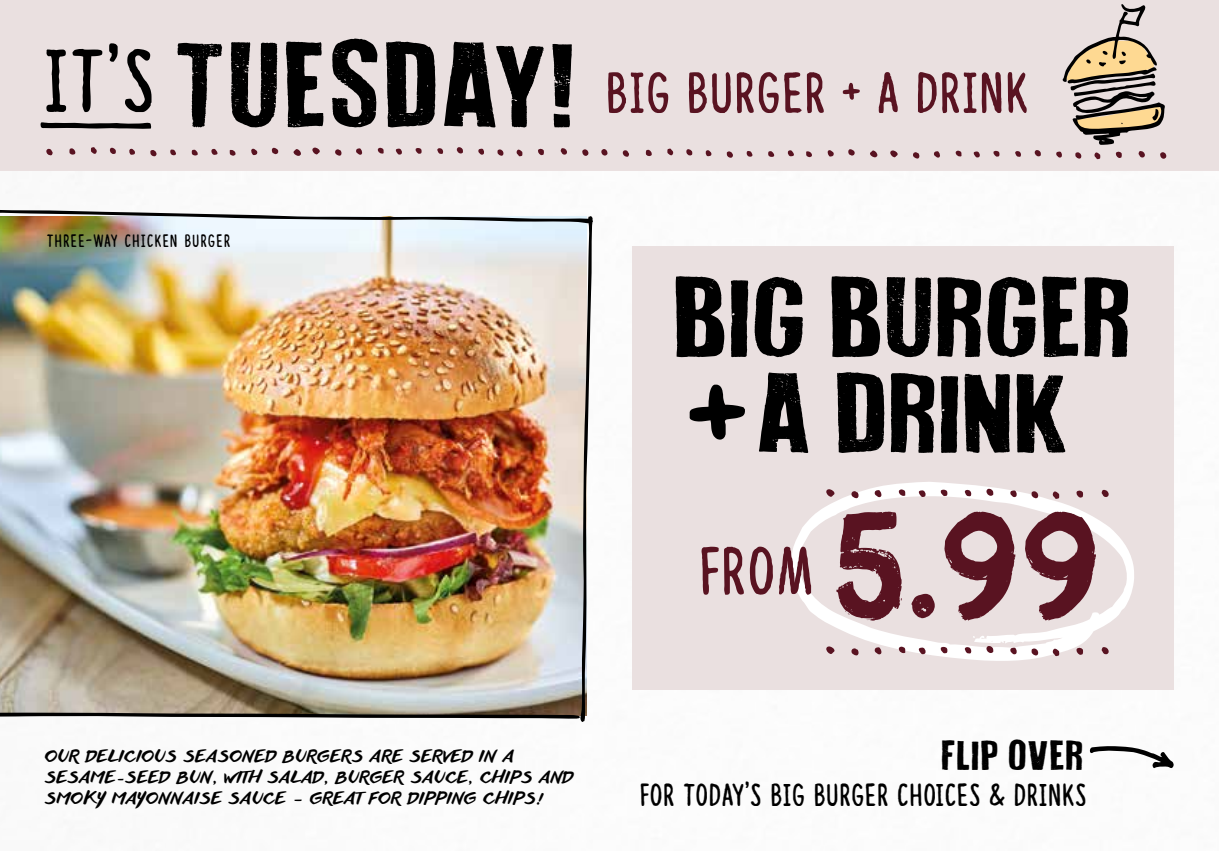
<style>
.page{position:relative;width:1219px;height:851px;background:#fff}
.page>*{position:absolute;margin:0;border:0;box-sizing:border-box;transform-origin:0 0}
.t1{font:158px "Fibre Vintage";color:#591321}
.t2{font:92.2px "How To Disappear";letter-spacing:.06em;color:#000}
.t3{font:90.2px "Lazingonasunnyafternoon";color:#000}
.t4{font:86.6px/95.8px "How To Disappear";letter-spacing:.04em;color:#000}
.t5{font:68.6px "Lazingonasunnyafternoon";color:#591321}
.t6{font:58.4px "Lazingonasunnyafternoon";letter-spacing:.04em;color:#591321}
.t7{font:32px "Lazingonasunnyafternoon";letter-spacing:.04em;color:#000}
.t8{font:32px "How To Disappear";letter-spacing:.06em;color:#000}
.t9{font:18px "Lazingonasunnyafternoon";letter-spacing:.08em;color:#000}
.t10{font:16px/21px "Anothershabby";letter-spacing:.08em;color:#000}
.s1{font-family:"Lazingonasunnyafternoon";font-size:190.6px}
</style>
<div class="page">
<img style="left:0;top:210px;width:593px;height:512px">
<div style="left:0;top:0;width:1219px;height:170px;background:#eae0e0"></div>
<div style="left:632px;top:247px;width:542px;height:442px;background:#eae0e0"></div>
<svg style="left:1089px;top:746px;width:85px;height:22px"></svg>
<svg style="left:150px;top:150px;width:7px;height:7px"></svg>
<svg style="left:293px;top:149px;width:8px;height:7px"></svg>
<svg style="left:229px;top:149px;width:7px;height:7px"></svg>
<svg style="left:191px;top:149px;width:7px;height:7px"></svg>
<svg style="left:170px;top:149px;width:6px;height:7px"></svg>
<svg style="left:46px;top:148px;width:7px;height:8px"></svg>
<svg style="left:251px;top:148px;width:7px;height:7px"></svg>
<svg style="left:211px;top:148px;width:7px;height:7px"></svg>
<svg style="left:129px;top:148px;width:6px;height:7px"></svg>
<svg style="left:69px;top:148px;width:7px;height:7px"></svg>
<svg style="left:271px;top:147px;width:8px;height:7px"></svg>
<svg style="left:109px;top:147px;width:7px;height:7px"></svg>
<svg style="left:91px;top:147px;width:6px;height:7px"></svg>
<svg style="left:727px;top:151px;width:6px;height:7px"></svg>
<svg style="left:870px;top:150px;width:7px;height:7px"></svg>
<svg style="left:806px;top:151px;width:6px;height:6px"></svg>
<svg style="left:768px;top:151px;width:6px;height:6px"></svg>
<svg style="left:746px;top:151px;width:6px;height:6px"></svg>
<svg style="left:623px;top:150px;width:6px;height:7px"></svg>
<svg style="left:827px;top:150px;width:7px;height:6px"></svg>
<svg style="left:787px;top:150px;width:7px;height:6px"></svg>
<svg style="left:705px;top:150px;width:7px;height:6px"></svg>
<svg style="left:646px;top:150px;width:6px;height:6px"></svg>
<svg style="left:601px;top:149px;width:7px;height:7px"></svg>
<svg style="left:848px;top:149px;width:7px;height:7px"></svg>
<svg style="left:686px;top:149px;width:6px;height:7px"></svg>
<svg style="left:667px;top:148px;width:6px;height:7px"></svg>
<svg style="left:456px;top:147px;width:7px;height:7px"></svg>
<svg style="left:312px;top:147px;width:8px;height:8px"></svg>
<svg style="left:377px;top:148px;width:7px;height:6px"></svg>
<svg style="left:416px;top:148px;width:6px;height:6px"></svg>
<svg style="left:437px;top:148px;width:7px;height:6px"></svg>
<svg style="left:561px;top:148px;width:6px;height:7px"></svg>
<svg style="left:356px;top:148px;width:7px;height:7px"></svg>
<svg style="left:395px;top:148px;width:7px;height:7px"></svg>
<svg style="left:478px;top:149px;width:6px;height:6px"></svg>
<svg style="left:538px;top:148px;width:6px;height:7px"></svg>
<svg style="left:582px;top:149px;width:7px;height:7px"></svg>
<svg style="left:335px;top:149px;width:7px;height:7px"></svg>
<svg style="left:497px;top:149px;width:7px;height:7px"></svg>
<svg style="left:516px;top:149px;width:7px;height:7px"></svg>
<svg style="left:1034px;top:150px;width:7px;height:7px"></svg>
<svg style="left:890px;top:150px;width:8px;height:7px"></svg>
<svg style="left:955px;top:150px;width:7px;height:7px"></svg>
<svg style="left:993px;top:150px;width:7px;height:7px"></svg>
<svg style="left:1015px;top:151px;width:6px;height:6px"></svg>
<svg style="left:934px;top:151px;width:6px;height:7px"></svg>
<svg style="left:973px;top:151px;width:7px;height:7px"></svg>
<svg style="left:913px;top:152px;width:7px;height:7px"></svg>
<svg style="left:1056px;top:4px;width:111px;height:156px"></svg>
<svg style="left:791px;top:482px;width:343px;height:179px"></svg>
<svg style="left:986px;top:488px;width:7px;height:9px"></svg>
<svg style="left:826px;top:489px;width:9px;height:8px"></svg>
<svg style="left:898px;top:489px;width:8px;height:8px"></svg>
<svg style="left:941px;top:489px;width:7px;height:7px"></svg>
<svg style="left:965px;top:489px;width:7px;height:7px"></svg>
<svg style="left:1101px;top:489px;width:8px;height:8px"></svg>
<svg style="left:874px;top:490px;width:9px;height:7px"></svg>
<svg style="left:918px;top:490px;width:9px;height:8px"></svg>
<svg style="left:1010px;top:490px;width:8px;height:8px"></svg>
<svg style="left:1076px;top:489px;width:7px;height:8px"></svg>
<svg style="left:851px;top:490px;width:8px;height:8px"></svg>
<svg style="left:1031px;top:489px;width:8px;height:11px"></svg>
<svg style="left:1052px;top:491px;width:7px;height:8px"></svg>
<svg style="left:986px;top:640px;width:7px;height:15px"></svg>
<svg style="left:826px;top:646px;width:9px;height:8px"></svg>
<svg style="left:898px;top:646px;width:8px;height:8px"></svg>
<svg style="left:941px;top:646px;width:7px;height:7px"></svg>
<svg style="left:965px;top:646px;width:7px;height:7px"></svg>
<svg style="left:1101px;top:646px;width:8px;height:9px"></svg>
<svg style="left:874px;top:647px;width:9px;height:7px"></svg>
<svg style="left:918px;top:647px;width:9px;height:8px"></svg>
<svg style="left:1010px;top:647px;width:8px;height:8px"></svg>
<svg style="left:1076px;top:646px;width:7px;height:8px"></svg>
<svg style="left:851px;top:648px;width:8px;height:7px"></svg>
<svg style="left:1031px;top:646px;width:8px;height:11px"></svg>
<svg style="left:1052px;top:648px;width:7px;height:8px"></svg>
<svg style="left:40px;top:122px;width:111px;height:7px"></svg>
<h3 class="t3" style="left:45px;top:28px;width:111px">IT’S</h3>
<h2 class="t2" style="left:177px;top:33px;width:399px">TUESDAY!</h2>
<h3 class="t6" style="left:606px;top:58px;width:423px">BIG BURGER + A DRINK</h3>
<p class="t9" style="left:47px;top:230px;width:185px">THREE-WAY CHICKEN BURGER</p>
<h3 class="t4" style="left:675px;top:270px;width:457px">BIG BURGER <span class="s1">+</span> A DRINK</h3>
<h3 class="t5" style="left:700px;top:530px;width:115px">FROM</h3>
<h1 class="t1" style="left:833px;top:509px;width:268px">5.99</h1>
<p class="t10" style="left:45px;top:745px;width:529px">OUR DELICIOUS SEASONED BURGERS ARE SERVED IN A<br>SESAME-SEED BUN, WITH SALAD, BURGER SAUCE, CHIPS AND<br>SMOKY MAYONNAISE SAUCE – GREAT FOR DIPPING CHIPS!</p>
<h3 class="t8" style="left:942px;top:736px;width:143px">FLIP OVER</h3>
<h3 class="t7" style="left:640px;top:775px;width:448px">FOR TODAY’S BIG BURGER CHOICES &amp; DRINKS</h3>
</div>
